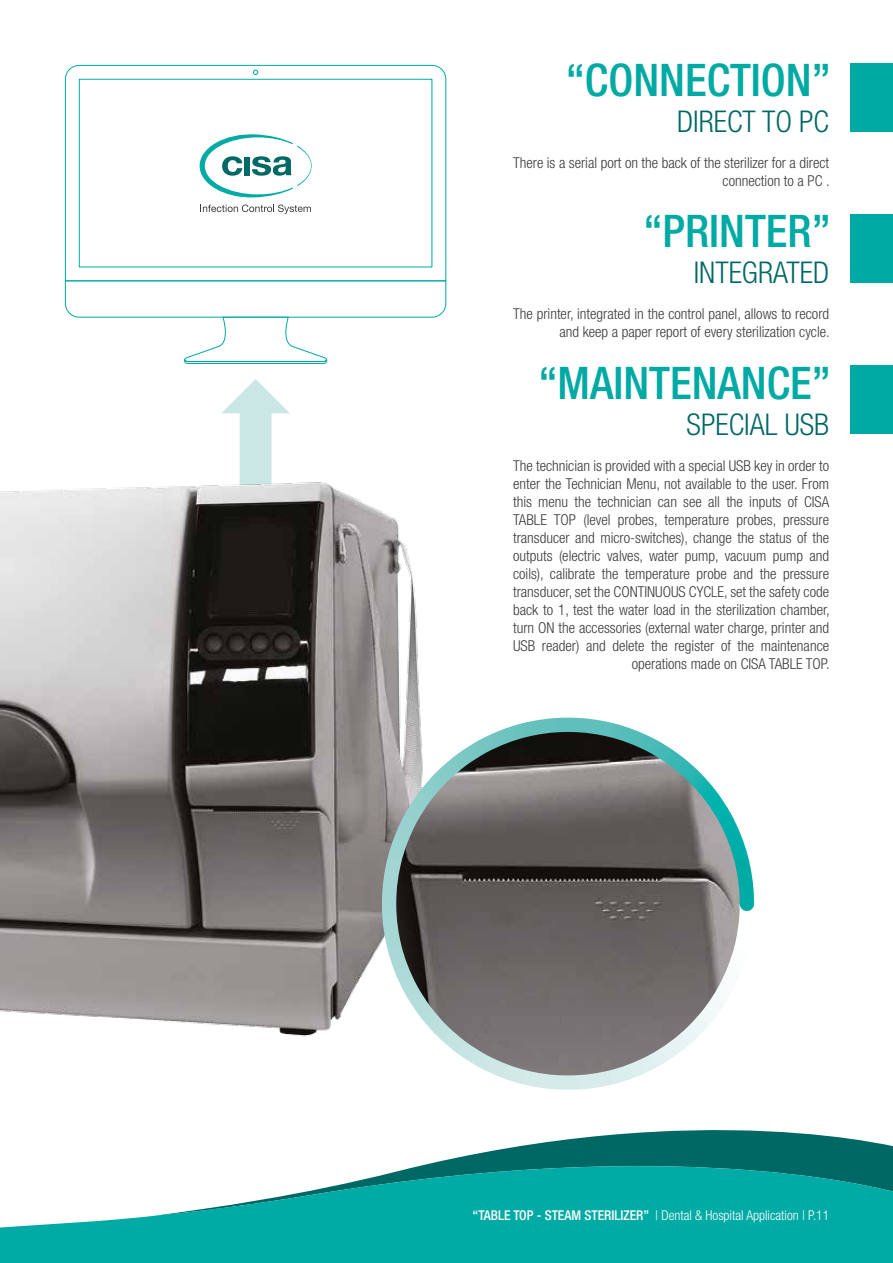
<style>
.page{position:relative;width:893px;height:1263px;background:#fff}
.page>*{position:absolute;margin:0;border:0;box-sizing:border-box;transform-origin:0 0}
.t1{font:500 condensed 45px "Helvetica Neue LT Std";color:#00aaa4}
.t2{font:300 condensed 30px "Helvetica Neue LT Std";color:#006864}
.t3{font:300 condensed 15px/18px "Helvetica Neue LT Std";color:#3c3c3b;text-align:right}
.t4{font:300 condensed 13.5px "Helvetica Neue LT Std";color:#fff}
.s1{font-weight:500}
</style>
<div class="page">
<img style="left:0;top:482px;width:421px;height:555px">
<svg style="left:382px;top:718px;width:372px;height:372px"></svg>
<svg style="left:740px;top:896px;width:14px;height:15px"></svg>
<svg style="left:221px;top:379px;width:69px;height:106px"></svg>
<svg style="left:65px;top:65px;width:382px;height:215px"></svg>
<svg style="left:253px;top:70px;width:5px;height:5px"></svg>
<svg style="left:65px;top:280px;width:382px;height:84px"></svg>
<svg style="left:200px;top:133px;width:112px;height:66px"></svg>
<svg style="left:200px;top:205px;width:111px;height:9px"></svg>
<svg style="left:0;top:1130px;width:893px;height:133px;fill:#00aaa5"></svg>
<div style="left:850px;top:64px;width:43px;height:68px;background:#00aaa4"></div>
<div style="left:850px;top:214px;width:43px;height:69px;background:#00aaa4"></div>
<div style="left:850px;top:365px;width:43px;height:68px;background:#00aaa4"></div>
<h1 class="t1" style="left:566px;top:53px;width:267px">“CONNECTION”</h1>
<h2 class="t2" style="left:677px;top:104px;width:154px">DIRECT TO PC</h2>
<p class="t3" style="left:513px;top:153px;width:318px">There is a serial port on the back of the sterilizer for a direct connection to a PC .</p>
<h1 class="t1" style="left:643px;top:205px;width:189px">“PRINTER”</h1>
<h2 class="t2" style="left:694px;top:256px;width:137px">INTEGRATED</h2>
<p class="t3" style="left:513px;top:305px;width:318px">The printer, integrated in the control panel, allows to record and keep a paper report of every sterilization cycle.</p>
<h1 class="t1" style="left:538px;top:356px;width:294px">“MAINTENANCE”</h1>
<h2 class="t2" style="left:687px;top:407px;width:144px">SPECIAL USB</h2>
<p class="t3" style="left:513px;top:456px;width:318px">The technician is provided with a special USB key in order to enter the Technician Menu, not available to the user. From this menu the technician can see all the inputs of CISA TABLE TOP (level probes, temperature probes, pressure transducer and micro-switches), change the status of the outputs (electric valves, water pump, vacuum pump and coils), calibrate the temperature probe and the pressure transducer, set the CONTINUOUS CYCLE, set the safety code back to 1, test the water load in the sterilization chamber, turn ON the accessories (external water charge, printer and USB reader) and delete the register of the maintenance operations made on CISA TABLE TOP.</p>
<p class="t4" style="left:473px;top:1208px;width:358px"><span class="s1">“TABLE TOP - STEAM STERILIZER”</span> | Dental &amp; Hospital Application | P.11</p>
</div>
